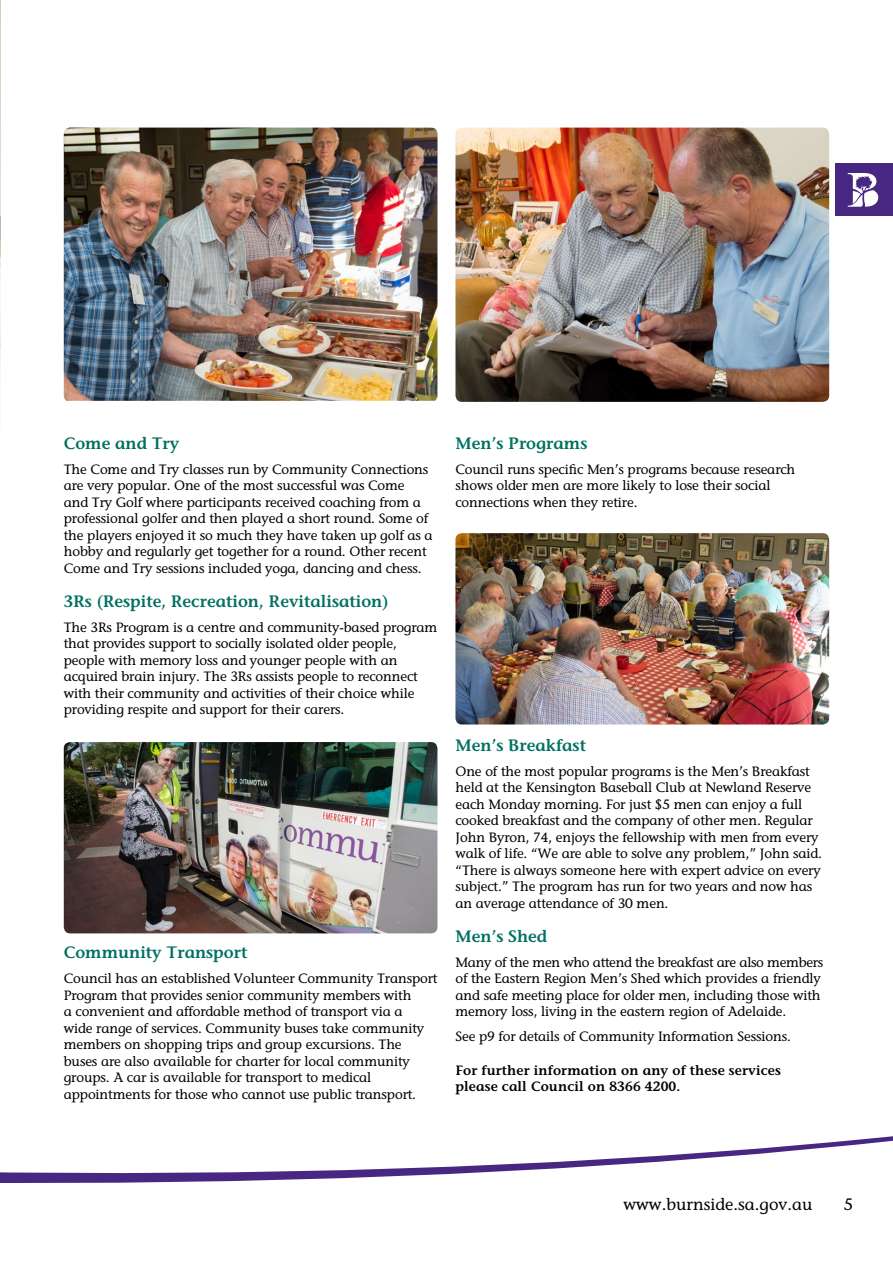
<style>
.page{position:relative;width:893px;height:1263px;background:#fff}
.page>*{position:absolute;margin:0;border:0;box-sizing:border-box;transform-origin:0 0}
.t1{font:600 16.5px "Stone Informal";color:#007161}
.t2{font:16.5px "Stone Informal";color:#000}
.t3{font:13.5px/16.5px "Stone Informal";letter-spacing:-.01em;color:#000}
.t4{font:600 13.5px/16.5px "Stone Informal";letter-spacing:.01em;color:#000}
</style>
<div class="page">
<img style="left:0;top:0;width:1px;height:382px">
<img style="left:64px;top:128px;width:373px;height:273px">
<img style="left:455px;top:533px;width:374px;height:191px">
<img style="left:455px;top:128px;width:374px;height:274px">
<img style="left:64px;top:742px;width:373px;height:191px">
<svg style="left:0;top:1136px;width:893px;height:47px"></svg>
<div style="left:835px;top:163px;width:58px;height:53px;background:#482783"></div>
<svg style="left:848px;top:173px;width:30px;height:34px"></svg>
<p class="t1" style="left:64px;top:433px;width:117px">Come and Try</p>
<p class="t3" style="left:64px;top:461px;width:370px">The Come and Try classes run by Community Connections are very popular. One of the most successful was Come<br>and Try Golf where participants received coaching from a professional golfer and then played a short round. Some of the players enjoyed it so much they have taken up golf as a hobby and regularly get together for a round. Other recent Come and Try sessions included yoga, dancing and chess.</p>
<p class="t1" style="left:64px;top:591px;width:326px">3Rs (Respite, Recreation, Revitalisation)</p>
<p class="t3" style="left:64px;top:619px;width:375px">The 3Rs Program is a centre and community-based program that provides support to socially isolated older people, people with memory loss and younger people with an acquired brain injury. The 3Rs assists people to reconnect with their community and activities of their choice while providing respite and support for their carers.</p>
<p class="t1" style="left:64px;top:942px;width:185px">Community Transport</p>
<p class="t3" style="left:64px;top:970px;width:375px">Council has an established Volunteer Community Transport Program that provides senior community members with<br>a convenient and affordable method of transport via a<br>wide range of services. Community buses take community members on shopping trips and group excursions. The buses are also available for charter for local community groups. A car is available for transport to medical appointments for those who cannot use public transport.</p>
<p class="t1" style="left:455px;top:433px;width:133px">Men’s Programs</p>
<p class="t3" style="left:455px;top:461px;width:341px">Council runs specific Men’s programs because research shows older men are more likely to lose their social connections when they retire.</p>
<p class="t1" style="left:455px;top:735px;width:132px">Men’s Breakfast</p>
<p class="t3" style="left:455px;top:763px;width:368px">One of the most popular programs is the Men’s Breakfast held at the Kensington Baseball Club at Newland Reserve each Monday morning. For just $5 men can enjoy a full cooked breakfast and the company of other men. Regular John Byron, 74, enjoys the fellowship with men from every walk of life. “We are able to solve any problem,” John said. “There is always someone here with expert advice on every subject.” The program has run for two years and now has an average attendance of 30 men.</p>
<p class="t1" style="left:455px;top:926px;width:93px">Men’s Shed</p>
<p class="t3" style="left:455px;top:953px;width:369px">Many of the men who attend the breakfast are also members of the Eastern Region Men’s Shed which provides a friendly and safe meeting place for older men, including those with memory loss, living in the eastern region of Adelaide.</p>
<p class="t3" style="left:455px;top:1028px;width:337px">See p9 for details of Community Information Sessions.</p>
<p class="t4" style="left:455px;top:1061px;width:327px">For further information on any of these services please call Council on 8366 4200.</p>
<p class="t2" style="left:623px;top:1194px;width:191px">www.burnside.sa.gov.au</p>
<p class="t2" style="left:844px;top:1194px;width:11px">5</p>
</div>
